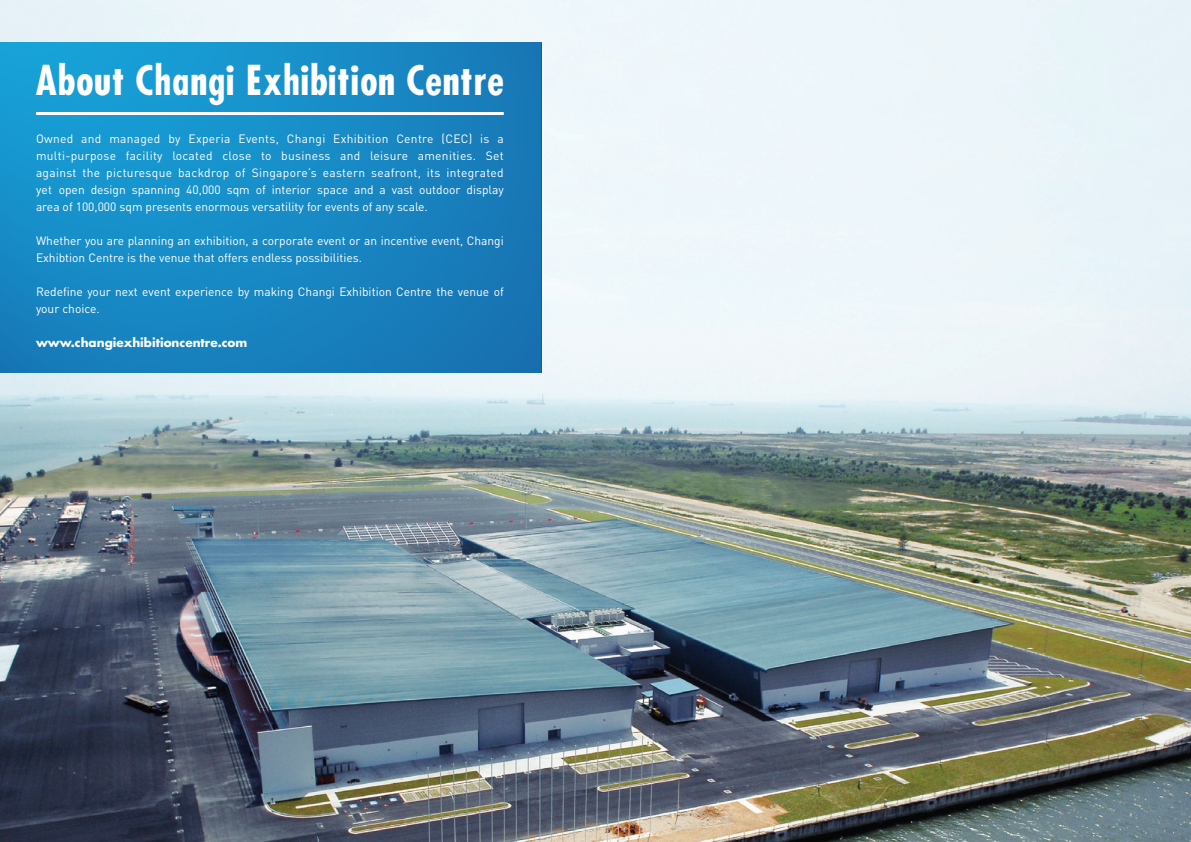
<style>
.page{position:relative;width:1191px;height:842px;background:#fff}
.page>*{position:absolute;margin:0;border:0;box-sizing:border-box;transform-origin:0 0}
.t1{font:700 condensed 40px "Futura";letter-spacing:.02em;color:#fff}
.t2{font:12px/17px "DIN";color:#fff}
.t3{font:700 12px "Futura Std";color:#fff}
</style>
<div class="page">
<img style="left:0;top:0;width:1191px;height:842px">
<svg style="left:0;top:43px;width:541px;height:330px;background:#1788c3"></svg>
<hr style="left:36px;top:112px;width:468px;height:3px;background:#fff">
<p class="t1" style="left:36px;top:54px;width:469px">About Changi Exhibition Centre</p>
<p class="t2" style="left:36px;top:130px;width:469px;text-align:justify">Owned and managed by Experia Events, Changi Exhibition Centre (CEC) is a multi-purpose facility located close to business and leisure amenities. Set against the picturesque backdrop of Singapore’s eastern seafront, its integrated yet open design spanning 40,000 sqm of interior space and a vast outdoor display</p>
<p class="t2" style="left:36px;top:198px;width:393px">area of 100,000 sqm presents enormous versatility for events of any scale.</p>
<p class="t2" style="left:36px;top:232px;width:469px">Whether you are planning an exhibition, a corporate event or an incentive event, Changi<br>Exhibtion Centre is the venue that offers endless possibilities.</p>
<p class="t2" style="left:36px;top:283px;width:469px">Redefine your next event experience by making Changi Exhibition Centre the venue of your choice.</p>
<p class="t3" style="left:36px;top:334px;width:213px">www.changiexhibitioncentre.com</p>
</div>
